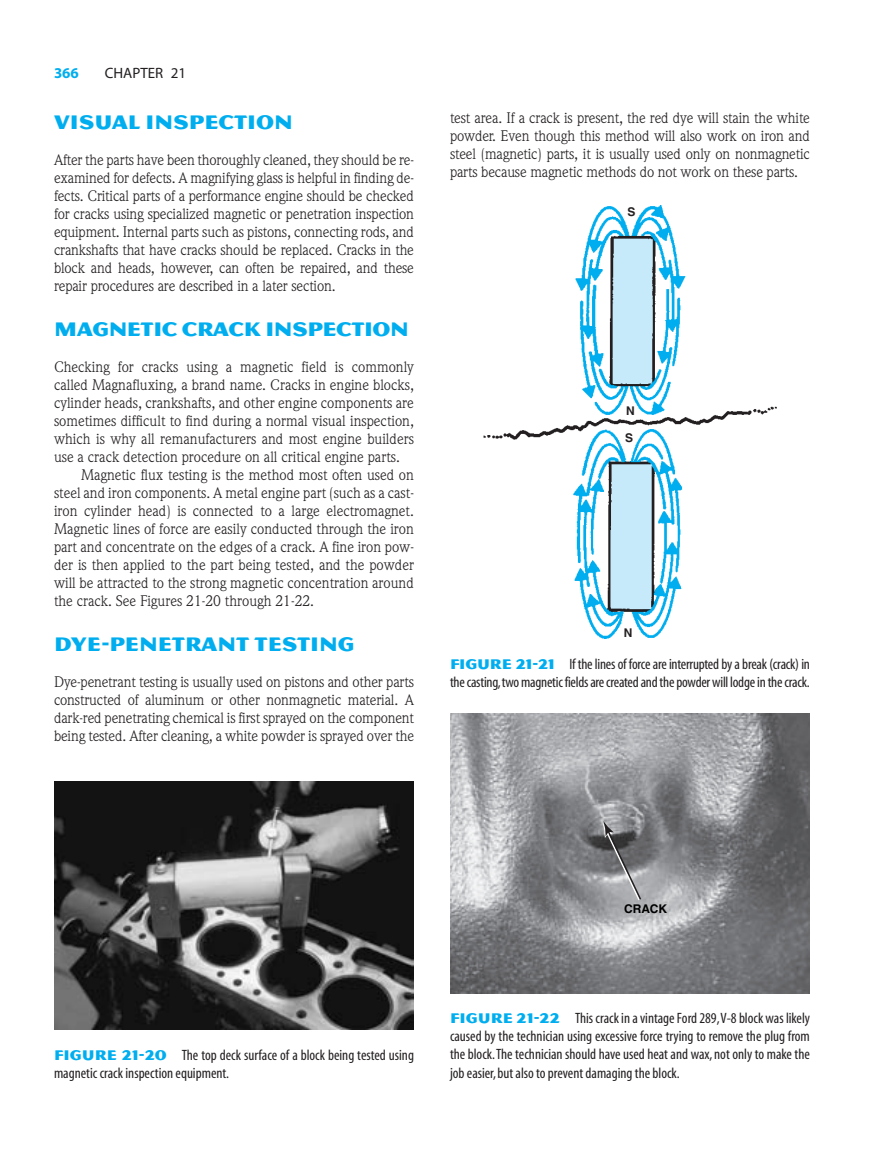
<style>
.page{position:relative;width:891px;height:1175px;background:#fff}
.page>*{position:absolute;margin:0;border:0;box-sizing:border-box;transform-origin:0 0}
.t1{font:21px "Magnesium MVB";color:#00aeef}
.t2{font:21px "Magnesium MVB";letter-spacing:-.02em;color:#00aeef}
.t3{font:15px/18px "Weidemann";color:#231f20;text-align:justify}
.t4{font:condensed 15px/18px "Myriad";letter-spacing:-.01em;color:#231f20}
.t5{font:15px "Myriad";color:#231f20}
.t6{font:700 15px "Myriad";color:#00aeef}
.t7{font:700 12px "Helvetica";color:#000}
.t8{font:700 12px "Helvetica";color:#231f20}
.s1{font-family:"Magnesium MVB";font-stretch:normal;color:#00aeef}
</style>
<div class="page">
<img style="left:54px;top:781px;width:360px;height:248px">
<img style="left:484px;top:206px;width:292px;height:432px">
<img style="left:450px;top:713px;width:360px;height:280px">
<svg style="left:603px;top:821px;width:40px;height:81px;background:#848587"></svg>
<p class="t6" style="left:54px;top:67px;width:26px">366</p>
<p class="t5" style="left:105px;top:67px;width:83px">CHAPTER 21</p>
<h1 class="t1" style="left:54px;top:109px;width:240px">VISUAL INSPECTION</h1>
<p class="t3" style="left:54px;top:152px;width:362px">After the parts have been thoroughly cleaned, they should be re&shy;examined for defects. A magnifying glass is helpful in finding de&shy;fects. Critical parts of a performance engine should be checked for cracks using specialized magnetic or penetration inspection equipment. Internal parts such as pistons, connecting rods, and crankshafts that have cracks should be replaced. Cracks in the block and heads, however, can often be repaired, and these repair procedures are described in a later section.</p>
<h1 class="t2" style="left:54px;top:316px;width:356px">MAGNETIC CRACK INSPECTION</h1>
<p class="t3" style="left:54px;top:359px;width:361px">Checking for cracks using a magnetic field is commonly</p>
<p class="t3" style="left:54px;top:377px;width:361px">called Magnafluxing, a brand name. Cracks in engine blocks,</p>
<p class="t3" style="left:54px;top:395px;width:361px">cylinder heads, crankshafts, and other engine components are</p>
<p class="t3" style="left:54px;top:413px;width:361px">sometimes difficult to find during a normal visual inspection,</p>
<p class="t3" style="left:54px;top:431px;width:361px">which is why all remanufacturers and most engine builders</p>
<p class="t3" style="left:54px;top:449px;width:347px">use a crack detection procedure on all critical engine parts.</p>
<p class="t3" style="left:81px;top:467px;width:334px">Magnetic flux testing is the method most often used on</p>
<p class="t3" style="left:54px;top:485px;width:361px">steel and iron components. A metal engine part (such as a cast-</p>
<p class="t3" style="left:54px;top:503px;width:361px">iron cylinder head) is connected to a large electromagnet.</p>
<p class="t3" style="left:54px;top:521px;width:361px">Magnetic lines of force are easily conducted through the iron</p>
<p class="t3" style="left:54px;top:539px;width:361px">part and concentrate on the edges of a crack. A fine iron pow-</p>
<p class="t3" style="left:54px;top:557px;width:362px">der is then applied to the part being tested, and the powder</p>
<p class="t3" style="left:54px;top:575px;width:361px">will be attracted to the strong magnetic concentration around</p>
<p class="t3" style="left:54px;top:593px;width:262px">the crack. See Figures 21-20 through 21-22.</p>
<h1 class="t1" style="left:54px;top:631px;width:302px">DYE-PENETRANT TESTING</h1>
<p class="t3" style="left:54px;top:674px;width:362px">Dye-penetrant testing is usually used on pistons and other parts constructed of aluminum or other nonmagnetic material. A dark-red penetrating chemical is first sprayed on the component being tested. After cleaning, a white powder is sprayed over the</p>
<p class="t3" style="left:450px;top:110px;width:362px">test area. If a crack is present, the red dye will stain the white powder. Even though this method will also work on iron and steel (magnetic) parts, it is usually used only on nonmagnetic parts because magnetic methods do not work on these parts.</p>
<p class="t8" style="left:627px;top:207px;width:10px">S</p>
<p class="t8" style="left:626px;top:406px;width:10px">N</p>
<p class="t8" style="left:625px;top:434px;width:10px">S</p>
<p class="t8" style="left:624px;top:628px;width:10px">N</p>
<p class="t4" style="left:450px;top:656px;width:361px"><span class="s1">FIGURE 21-21</span> If the lines of force are interrupted by a break (crack) in the casting,two magnetic fields are created and the powder will lodge in the crack.</p>
<p class="t7" style="left:624px;top:904px;width:44px">CRACK</p>
<p class="t4" style="left:54px;top:1046px;width:362px"><span class="s1">FIGURE 21-20</span> The top deck surface of a block being tested using magnetic crack inspection equipment.</p>
<p class="t4" style="left:450px;top:1010px;width:361px;text-align:justify"><span class="s1">FIGURE 21-22</span> This crack in a vintage Ford 289,V-8 block was likely caused by the technician using excessive force trying to remove the plug from the block.The technician should have used heat and wax, not only to make the job easier,but also to prevent damaging the block.</p>
</div>
